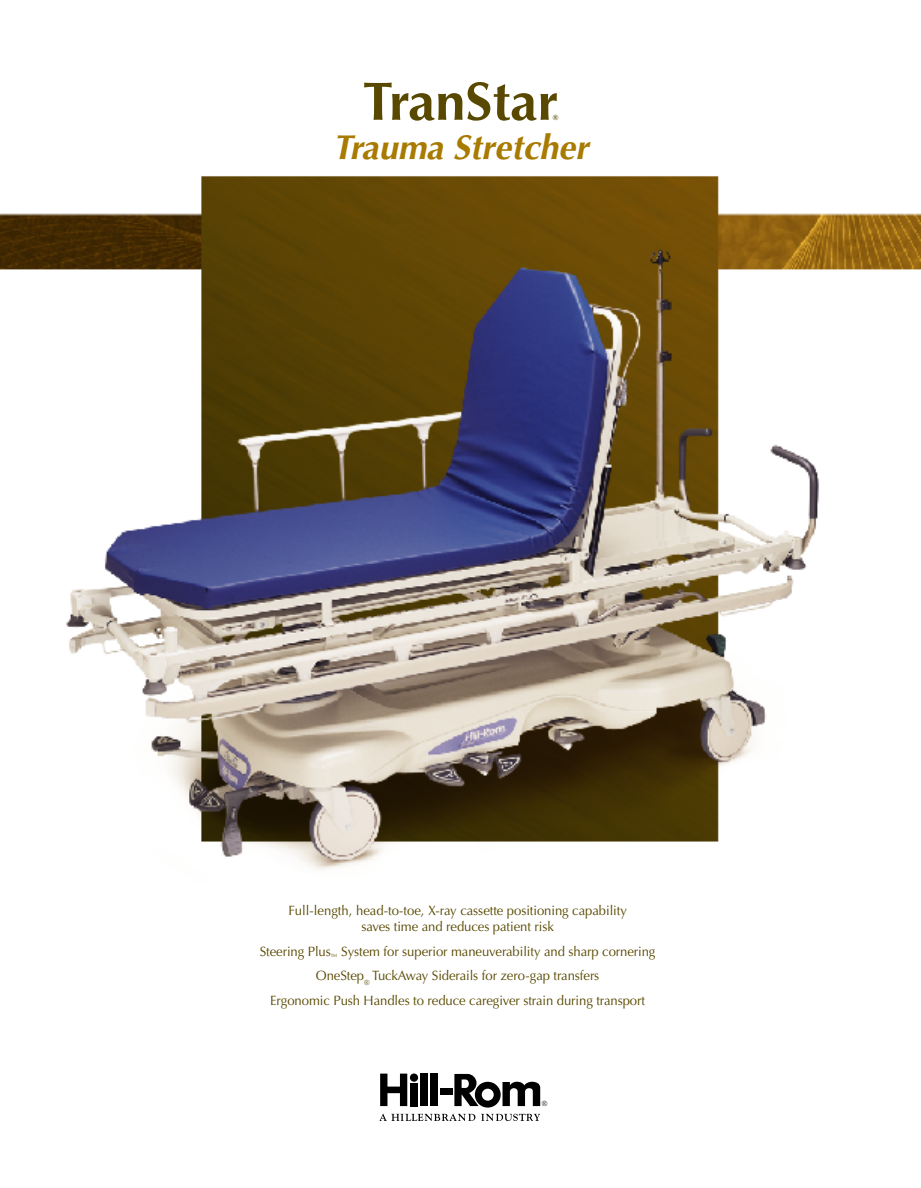
<style>
.page{position:relative;width:921px;height:1188px;background:#fff}
.page>*{position:absolute;margin:0;border:0;box-sizing:border-box;transform-origin:0 0}
.t1{font:700 54px "Optima";color:#594900}
.t2{font:italic 700 34.5px "Optima";color:#a87a00}
.t3{font:13.5px/24.8px "Optima";letter-spacing:-.005em;color:#594900;text-align:center}
.t4{font:700 7.5px "Optima";color:#594900}
.t5{font:7.5px "Optima";color:#000}
</style>
<div class="page">
<img style="left:0;top:176px;width:921px;height:943px">
<div style="left:410px;top:1083px;width:7px;height:23px;background:#000"></div>
<div style="left:420px;top:1073px;width:7px;height:33px;background:#000"></div>
<div style="left:430px;top:1073px;width:8px;height:33px;background:#000"></div>
<div style="left:440px;top:1088px;width:12px;height:7px;background:#000"></div>
<div style="left:410px;top:1073px;width:8px;height:8px;background:#000;border-radius:50%"></div>
<svg style="left:380px;top:1073px;width:27px;height:33px"></svg>
<svg style="left:454px;top:1074px;width:86px;height:33px"></svg>
<svg style="left:379px;top:1113px;width:96px;height:8px"></svg>
<svg style="left:481px;top:1113px;width:59px;height:8px"></svg>
<h1 class="t1" style="left:363px;top:70px;width:197px">TranStar</h1>
<p class="t4" style="left:553px;top:113px;width:7px">®</p>
<h2 class="t2" style="left:333px;top:127px;width:257px">Trauma Stretcher</h2>
<p class="t3" style="left:288px;top:902px;width:340px;line-height:15.8px">Full-length, head-to-toe, X-ray cassette positioning capability saves time and reduces patient risk</p>
<p class="t3" style="left:260px;top:938px;width:397px">Steering Plus<sub>™</sub> System for superior maneuverability and sharp cornering<br>OneStep<sub>®</sub> TuckAway Siderails for zero-gap transfers<br>Ergonomic Push Handles to reduce caregiver strain during transport</p>
<p class="t5" style="left:542px;top:1099px;width:7px">®</p>
</div>
